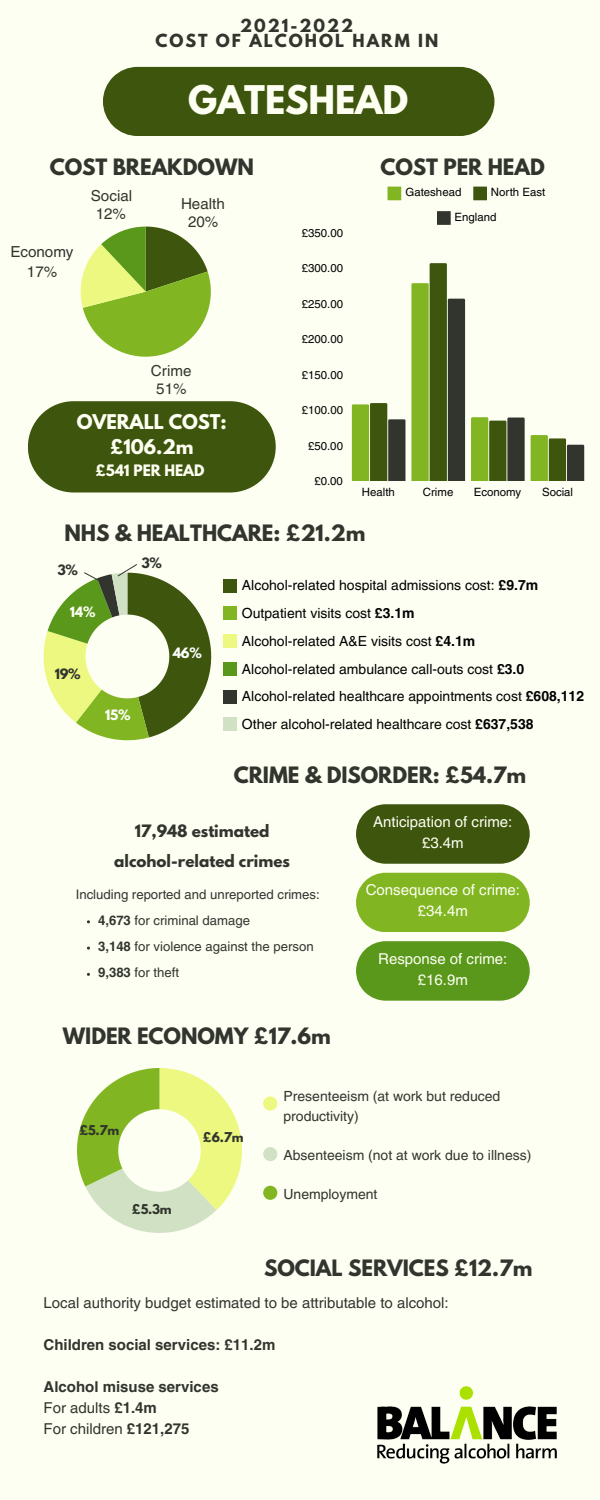
<style>
.page{position:relative;width:600px;height:1500px;background:#fefff3}
.page>*{position:absolute;margin:0;border:0;box-sizing:border-box;transform-origin:0 0}
.t1{font:700 35px "League Spartan";letter-spacing:-.005em;color:#fefff3}
.t2{font:700 20px "League Spartan";letter-spacing:-.005em;color:#31352e}
.t3{font:700 18px/24.8px "League Spartan";letter-spacing:-.005em;color:#fefff3;text-align:center}
.t4{font:700 16px/15px "League Spartan";letter-spacing:.125em;color:#31352e;text-align:center}
.t5{font:15.2px/17.8px "Helvetica LT Pro";color:#31352e;text-align:center}
.t6{font:700 15.2px/30px "League Spartan";color:#31352e;text-align:center}
.t7{font:700 15px/21px "Helvetica LT Pro";color:#31352e}
.t8{font:15px/21px "Helvetica LT Pro";color:#fefff3;text-align:center}
.t9{font:15px "Helvetica LT Pro";color:#31352e}
.t10{font:14px/27.8px "Helvetica LT Pro";color:#000}
.t11{font:14px/19.5px "Helvetica LT Pro";color:#31352e}
.t12{font:700 14px "League Spartan";letter-spacing:-.005em;color:#fefff3}
.t13{font:13.2px/26.2px "Helvetica LT Pro";color:#31352e}
.t14{font:700 12.7px "League Spartan";color:#31352e}
.t15{font:700 12.7px "League Spartan";color:#fff}
.t16{font:700 12.7px "League Spartan";color:#fefff3}
.t17{font:700 12px "League Spartan";color:#31352e}
.t18{font:11.4px/24.6px "Helvetica LT Pro";color:#000}
.s1{font-weight:700}
.s2{font-weight:400}
</style>
<div class="page">
<div style="left:103px;top:67px;width:391px;height:69px;background:#3d550c"></div>
<svg style="left:81px;top:227px;width:130px;height:130px"></svg>
<svg style="left:388px;top:187px;width:13px;height:13px"></svg>
<svg style="left:473px;top:187px;width:14px;height:13px"></svg>
<svg style="left:437px;top:211px;width:14px;height:14px"></svg>
<svg style="left:352px;top:403px;width:53px;height:78px;background:#647d34"></svg>
<svg style="left:411px;top:263px;width:54px;height:218px;background:#6a823d"></svg>
<svg style="left:471px;top:417px;width:54px;height:64px;background:#5a742c"></svg>
<svg style="left:531px;top:435px;width:53px;height:46px;background:#688139"></svg>
<img style="left:377px;top:1386px;width:180px;height:78px">
<svg style="left:28px;top:401px;width:248px;height:92px;background:#4d6320"></svg>
<div style="left:223px;top:579px;width:14px;height:13px;background:#3d550c"></div>
<div style="left:223px;top:607px;width:14px;height:13px;background:#81b622"></div>
<div style="left:223px;top:634px;width:14px;height:14px;background:#ecf87f"></div>
<div style="left:223px;top:662px;width:14px;height:14px;background:#59981a"></div>
<div style="left:223px;top:690px;width:14px;height:13px;background:#31352e"></div>
<div style="left:223px;top:718px;width:14px;height:13px;background:#d1e2c4"></div>
<svg style="left:44px;top:564px;width:167px;height:176px"></svg>
<svg style="left:356px;top:804px;width:174px;height:60px;background:#4d631f"></svg>
<svg style="left:356px;top:873px;width:174px;height:59px;background:#8abb31"></svg>
<svg style="left:356px;top:941px;width:174px;height:60px;background:#66a02c"></svg>
<svg style="left:77px;top:1068px;width:165px;height:165px"></svg>
<div style="left:263px;top:1096px;width:14px;height:15px;background:#ecf87f;border-radius:50%"></div>
<div style="left:263px;top:1147px;width:14px;height:14px;background:#d1e2c4;border-radius:50%"></div>
<div style="left:263px;top:1186px;width:14px;height:14px;background:#81b622;border-radius:50%"></div>
<p class="t4" style="left:155px;top:20px;width:284px">2021-2022<br>COST OF ALCOHOL HARM IN</p>
<h1 class="t1" style="left:188px;top:83px;width:222px">GATESHEAD</h1>
<h2 class="t2" style="left:50px;top:157px;width:206px">COST BREAKDOWN</h2>
<h2 class="t2" style="left:380px;top:157px;width:166px">COST PER HEAD</h2>
<p class="t5" style="left:10px;top:242px;width:65px;line-height:20.6px">Economy<br>17%</p>
<p class="t5" style="left:91px;top:188px;width:43px">Social<br>12%</p>
<p class="t18" style="left:406px;top:181px;width:57px">Gateshead</p>
<p class="t18" style="left:455px;top:181px;width:92px;text-indent:36px">North East<br>England</p>
<p class="t5" style="left:181px;top:196px;width:45px">Health<br>20%</p>
<p class="t18" style="left:302px;top:221px;width:43px">£350.00</p>
<p class="t18" style="left:302px;top:257px;width:43px">£300.00</p>
<p class="t18" style="left:302px;top:292px;width:43px">£250.00</p>
<p class="t5" style="left:151px;top:364px;width:42px">Crime<br>51%</p>
<p class="t18" style="left:302px;top:328px;width:43px">£200.00</p>
<p class="t18" style="left:302px;top:363px;width:43px">£150.00</p>
<p class="t3" style="left:77px;top:412px;width:152px">OVERALL COST: £106.2m</p>
<p class="t12" style="left:95px;top:463px;width:111px">£541 PER HEAD</p>
<p class="t18" style="left:302px;top:399px;width:43px">£100.00</p>
<p class="t18" style="left:308px;top:434px;width:36px">£50.00</p>
<p class="t18" style="left:314px;top:470px;width:30px">£0.00</p>
<p class="t18" style="left:362px;top:480px;width:35px">Health</p>
<p class="t18" style="left:423px;top:480px;width:32px">Crime</p>
<p class="t18" style="left:474px;top:480px;width:49px">Economy</p>
<p class="t18" style="left:542px;top:480px;width:33px">Social</p>
<h2 class="t2" style="left:64px;top:523px;width:302px">NHS &amp; HEALTHCARE: £21.2m</h2>
<p class="t10" style="left:242px;top:573px;width:344px">Alcohol-related hospital admissions cost: <span class="s1">£9.7m </span>Outpatient visits cost <span class="s1">£3.1m<br></span>Alcohol-related A&amp;E visits cost <span class="s1">£4.1m<br></span>Alcohol-related ambulance call-outs cost <span class="s1">£3.0<br></span>Alcohol-related healthcare appointments cost <span class="s1">£608,112<br></span>Other alcohol-related healthcare cost <span class="s1">£637,538</span></p>
<p class="t14" style="left:141px;top:556px;width:22px">3%</p>
<p class="t14" style="left:57px;top:563px;width:22px">3%</p>
<p class="t16" style="left:70px;top:606px;width:27px">14%</p>
<p class="t15" style="left:173px;top:646px;width:31px">46%</p>
<p class="t14" style="left:55px;top:667px;width:27px">19%</p>
<p class="t15" style="left:105px;top:709px;width:27px">15%</p>
<h2 class="t2" style="left:234px;top:765px;width:294px">CRIME &amp; DISORDER: £54.7m</h2>
<p class="t6" style="left:114px;top:818px;width:177px">17,948 estimated alcohol-related crimes</p>
<p class="t13" style="left:98px;top:882px;width:223px;text-indent:-22px">Including reported and unreported crimes:<br><span class="s1">4,673</span> for criminal damage<br><span class="s1">3,148</span> for violence against the person<br><span class="s1">9,383</span> for theft</p>
<h2 class="t2" style="left:63px;top:1026px;width:269px">WIDER ECONOMY £17.6m</h2>
<p class="t8" style="left:373px;top:812px;width:141px">Anticipation of crime: £3.4m</p>
<p class="t8" style="left:366px;top:881px;width:156px">Consequence of crime: £34.4m</p>
<p class="t8" style="left:378px;top:949px;width:131px">Response of crime: £16.9m</p>
<p class="t17" style="left:79px;top:1124px;width:41px">£5.7m</p>
<p class="t17" style="left:132px;top:1203px;width:41px">£5.3m</p>
<p class="t17" style="left:203px;top:1131px;width:42px">£6.7m</p>
<p class="t11" style="left:283px;top:1088px;width:218px">Presenteeism (at work but reduced productivity)</p>
<p class="t11" style="left:283px;top:1146px;width:250px">Absenteeism (not at work due to illness)</p>
<p class="t11" style="left:283px;top:1185px;width:96px">Unemployment</p>
<h2 class="t2" style="left:264px;top:1258px;width:270px">SOCIAL SERVICES £12.7m</h2>
<p class="t9" style="left:44px;top:1297px;width:407px">Local authority budget estimated to be attributable to alcohol:</p>
<p class="t7" style="left:44px;top:1336px;width:233px">Children social services: £11.2m</p>
<p class="t7" style="left:44px;top:1378px;width:177px">Alcohol misuse services<br><span class="s2">For adults</span> £1.4m<br><span class="s2">For children</span> £121,275</p>
</div>
